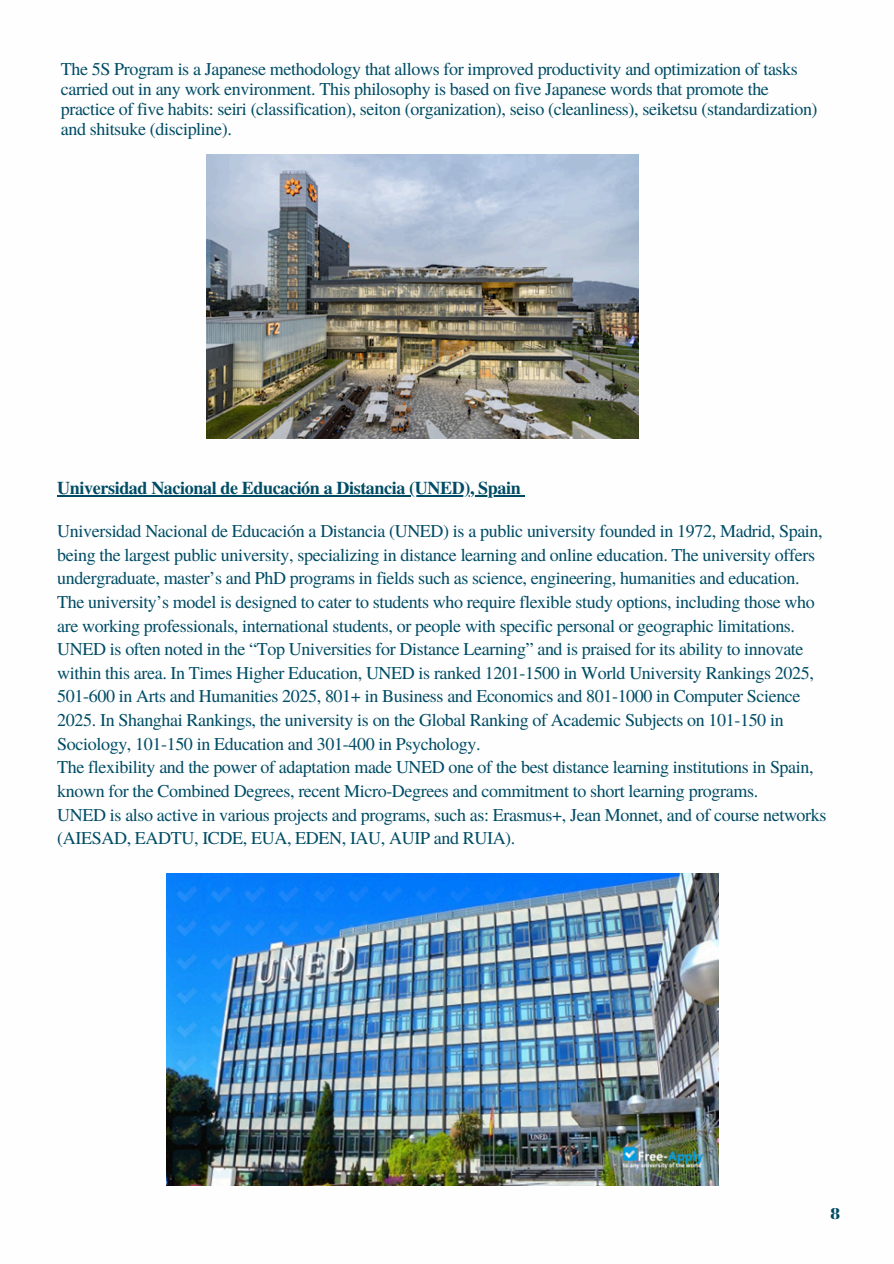
<style>
.page{position:relative;width:894px;height:1264px;background:#fff}
.page>*{position:absolute;margin:0;border:0;box-sizing:border-box;transform-origin:0 0}
.t1{font:18px/23.7px "Te X Gyre Termes";letter-spacing:-.02em;color:#004c65}
.t2{font:700 18px "Te X Gyre Termes";letter-spacing:-.02em;color:#004c65}
.t3{font:15.6px "Abril Fatface";color:#004c65}
</style>
<div class="page">
<img style="left:206px;top:155px;width:432px;height:283px">
<hr style="left:57px;top:495px;width:463px;height:1px;background:#004c65">
<img style="left:166px;top:873px;width:552px;height:312px">
<h1 class="t1" style="left:61px;top:57px;width:758px;line-height:20.2px">The 5S Program is a Japanese methodology that allows for improved productivity and optimization of tasks carried out in any work environment. This philosophy is based on five Japanese words that promote the practice of five habits: seiri (classification), seiton (organization), seiso (cleanliness), seiketsu (standardization) and shitsuke (discipline).</h1>
<h2 class="t2" style="left:57px;top:474px;width:465px">Universidad Nacional de Educación a Distancia (UNED), Spain</h2>
<p class="t1" style="left:57px;top:518px;width:770px">Universidad Nacional de Educación a Distancia (UNED) is a public university founded in 1972, Madrid, Spain, being the largest public university, specializing in distance learning and online education. The university offers undergraduate, master’s and PhD programs in fields such as science, engineering, humanities and education.<br>The university’s model is designed to cater to students who require flexible study options, including those who are working professionals, international students, or people with specific personal or geographic limitations.<br>UNED is often noted in the “Top Universities for Distance Learning” and is praised for its ability to innovate within this area. In Times Higher Education, UNED is ranked 1201-1500 in World University Rankings 2025, 501-600 in Arts and Humanities 2025, 801+ in Business and Economics and 801-1000 in Computer Science 2025. In Shanghai Rankings, the university is on the Global Ranking of Academic Subjects on 101-150 in Sociology, 101-150 in Education and 301-400 in Psychology.<br>The flexibility and the power of adaptation made UNED one of the best distance learning institutions in Spain, known for the Combined Degrees, recent Micro-Degrees and commitment to short learning programs.<br>UNED is also active in various projects and programs, such as: Erasmus+, Jean Monnet, and of course networks (AIESAD, EADTU, ICDE, EUA, EDEN, IAU, AUIP and RUIA).</p>
<p class="t3" style="left:830px;top:1202px;width:11px">8</p>
</div>
